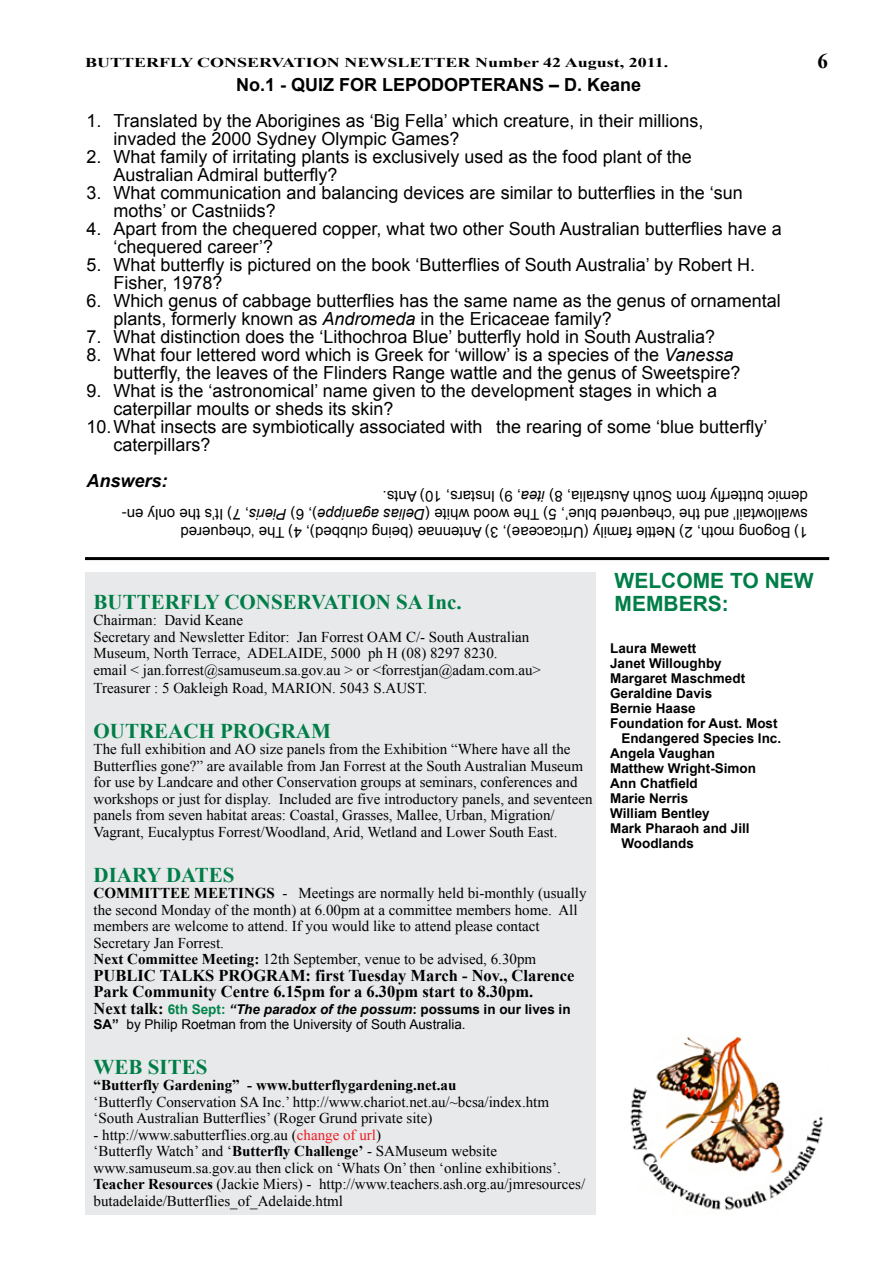
<style>
.page{position:relative;width:893px;height:1263px;background:#fff}
.page>*{position:absolute;margin:0;border:0;box-sizing:border-box;transform-origin:0 0}
.t1{font:700 21px "Times New Roman";color:#007e48}
.t2{font:700 21px/22.5px "Arial";color:#007e48}
.t3{font:700 21px "Times New Roman";color:#000}
.t4{font:18px/36px "Arial";color:#000;text-align:justify}
.t5{font:700 18px "Arial";color:#000}
.t6{font:italic 700 18px "Arial";color:#000}
.t7{font:700 16.5px/16.5px "Times New Roman";color:#000}
.t8{font:15px/16.5px "Times New Roman";color:#000}
.t9{font:15px/18px "Arial";color:#000}
.t10{font:700 15px "Times New Roman";color:#000}
.t11{font:700 13.5px "Arial";color:#000}
.t12{font:13.5px/15px "Arial";color:#000}
.t13{font:700 13.5px "Times New Roman";color:#000;scale:1.33 1}
.s1{font-style:italic}
.s2{font-weight:700}
.s3{font-family:"Times New Roman";font-weight:700;font-size:16.5px}
.s4{font-weight:700;color:#00844a}
.s5{font-weight:700;font-style:italic}
.s6{color:#ed1c24}
</style>
<div class="page">
<div style="left:85px;top:572px;width:510px;height:643px;background:#e8e9ea"></div>
<hr style="left:85px;top:557px;width:744px;height:3px;background:#000">
<img style="left:630px;top:1036px;width:193px;height:174px">
<p class="t13" style="left:85px;top:54px;width:440px">BUTTERFLY CONSERVATION NEWSLETTER Number 42 August, 2011.</p>
<h1 class="t3" style="left:818px;top:47px;width:12px">6</h1>
<p class="t5" style="left:236px;top:73px;width:407px">No.1 - QUIZ FOR LEPODOPTERANS – D. Keane</p>
<p class="t4" style="left:113px;top:103px;width:591px">Translated by the Aborigines as ‘Big Fella’ which creature, in their millions,</p>
<p class="t4" style="left:113px;top:121px;width:348px">invaded the 2000 Sydney Olympic Games?</p>
<p class="t4" style="left:113px;top:139px;width:580px">What family of irritating plants is exclusively used as the food plant of the</p>
<p class="t4" style="left:113px;top:157px;width:226px">Australian Admiral butterfly?</p>
<p class="t4" style="left:113px;top:175px;width:631px">What communication and balancing devices are similar to butterflies in the ‘sun</p>
<p class="t4" style="left:113px;top:193px;width:164px">moths’ or Castniids?</p>
<p class="t4" style="left:113px;top:211px;width:670px">Apart from the chequered copper, what two other South Australian butterflies have a</p>
<p class="t4" style="left:113px;top:229px;width:161px">‘chequered career’?</p>
<p class="t4" style="left:113px;top:247px;width:643px">What butterfly is pictured on the book ‘Butterflies of South Australia’ by Robert H.</p>
<p class="t4" style="left:113px;top:265px;width:111px">Fisher, 1978?</p>
<p class="t4" style="left:113px;top:283px;width:669px">Which genus of cabbage butterflies has the same name as the genus of ornamental</p>
<p class="t4" style="left:113px;top:301px;width:500px">plants, formerly known as <span class="s1">Andromeda</span> in the Ericaceae family?</p>
<p class="t4" style="left:113px;top:319px;width:603px">What distinction does the ‘Lithochroa Blue’ butterfly hold in South Australia?</p>
<p class="t4" style="left:113px;top:337px;width:621px">What four lettered word which is Greek for ‘willow’ is a species of the <span class="s1">Vanessa</span></p>
<p class="t4" style="left:113px;top:355px;width:628px">butterfly, the leaves of the Flinders Range wattle and the genus of Sweetspire?</p>
<p class="t4" style="left:113px;top:373px;width:605px">What is the ‘astronomical’ name given to the development stages in which a</p>
<p class="t4" style="left:113px;top:391px;width:282px">caterpillar moults or sheds its skin?</p>
<p class="t4" style="left:86px;top:409px;width:682px">10.What insects are symbiotically associated with the rearing of some ‘blue butterfly’</p>
<p class="t4" style="left:113px;top:427px;width:99px">caterpillars?</p>
<p class="t6" style="left:86px;top:469px;width:83px">Answers:</p>
<p class="t4" style="left:86px;top:103px;width:17px">1.<br>2.<br>3.<br>4.<br>5.<br>6.<br>7.</p>
<p class="t4" style="left:86px;top:337px;width:17px">8.<br>9.</p>
<p class="t9" style="left:808px;top:541px;width:687px;rotate:-180deg">1) Bogong moth, 2) Nettle family (Urticaceae), 3) Antennae (being clubbed), 4) The ‘chequered swallowtail’ and the ‘chequered blue’, 5) The wood white (<span class="s1">Delias aganippe</span>), 6) <span class="s1">Pieris</span>, 7) It’s the only en&shy;demic butterfly from South Australia, 8) <span class="s1">itea</span>, 9) Instars, 10) Ants.</p>
<h1 class="t1" style="left:94px;top:587px;width:370px">BUTTERFLY CONSERVATION SA Inc.</h1>
<p class="t8" style="left:94px;top:612px;width:449px">Chairman: David Keane<br>Secretary and Newsletter Editor: Jan Forrest OAM C/- South Australian Museum, North Terrace, ADELAIDE, 5000 ph H (08) 8297 8230.<br>email &lt; jan.forrest@samuseum.sa.gov.au &gt; or &lt;forrestjan@adam.com.au&gt;</p>
<p class="t8" style="left:94px;top:679px;width:335px">Treasurer : 5 Oakleigh Road, MARION. 5043 S.AUST.</p>
<h1 class="t1" style="left:94px;top:716px;width:239px">OUTREACH PROGRAM</h1>
<p class="t8" style="left:94px;top:741px;width:500px">The full exhibition and AO size panels from the Exhibition “Where have all the Butterflies gone?” are available from Jan Forrest at the South Australian Museum for use by Landcare and other Conservation groups at seminars, conferences and workshops or just for display. Included are five introductory panels, and seventeen panels from seven habitat areas: Coastal, Grasses, Mallee, Urban, Migration/ Vagrant, Eucalyptus Forrest/Woodland, Arid, Wetland and Lower South East.</p>
<h1 class="t1" style="left:94px;top:860px;width:143px">DIARY DATES</h1>
<p class="t8" style="left:94px;top:885px;width:494px"><span class="s2">COMMITTEE MEETINGS</span> - Meetings are normally held bi-monthly (usually the second Monday of the month) at 6.00pm at a committee members home. All members are welcome to attend. If you would like to attend please contact Secretary Jan Forrest.<br><span class="s2">Next Committee Meeting:</span> 12th September, venue to be advised, 6.30pm</p>
<p class="t7" style="left:94px;top:966px;width:482px">PUBLIC TALKS PROGRAM: first Tuesday March - Nov., Clarence<br>Park Community Centre 6.15pm for a 6.30pm start to 8.30pm.</p>
<p class="t12" style="left:94px;top:1002px;width:479px"><span class="s3">Next talk:</span> <span class="s4">6th Sept:</span> <span class="s5">“The paradox of the possum</span><span class="s2">: possums in our lives in<br>SA”</span> by Philip Roetman from the University of South Australia.</p>
<h1 class="t1" style="left:94px;top:1052px;width:115px">WEB SITES</h1>
<p class="t10" style="left:94px;top:1075px;width:364px">“Butterfly Gardening” - www.butterflygardening.net.au</p>
<p class="t8" style="left:94px;top:1093px;width:457px">‘Butterfly Conservation SA Inc.’ http://www.chariot.net.au/~bcsa/index.htm ‘South Australian Butterflies’ (Roger Grund private site)</p>
<p class="t8" style="left:94px;top:1126px;width:493px">- http://www.sabutterflies.org.au (<span class="s6">change of url</span>)<br>‘Butterfly Watch’ and ‘<span class="s2">Butterfly Challenge’</span> - SAMuseum website www.samuseum.sa.gov.au then click on ‘Whats On’ then ‘online exhibitions’.<br><span class="s2">Teacher Resources</span> (Jackie Miers) - http://www.teachers.ash.org.au/jmresources/ butadelaide/Butterflies_of_Adelaide.html</p>
<h1 class="t2" style="left:614px;top:570px;width:201px">WELCOME TO NEW<br>MEMBERS:</h1>
<p class="t11" style="left:610px;top:639px;width:88px">Laura Mewett</p>
<p class="t11" style="left:610px;top:654px;width:113px">Janet Willoughby</p>
<p class="t11" style="left:610px;top:669px;width:137px">Margaret Maschmedt</p>
<p class="t11" style="left:610px;top:684px;width:104px">Geraldine Davis</p>
<p class="t11" style="left:610px;top:699px;width:87px">Bernie Haase</p>
<p class="t11" style="left:610px;top:714px;width:169px">Foundation for Aust. Most</p>
<p class="t11" style="left:621px;top:729px;width:161px">Endangered Species Inc.</p>
<p class="t11" style="left:610px;top:744px;width:107px">Angela Vaughan</p>
<p class="t11" style="left:610px;top:759px;width:148px">Matthew Wright-Simon</p>
<p class="t11" style="left:610px;top:774px;width:89px">Ann Chatfield</p>
<p class="t11" style="left:610px;top:789px;width:80px">Marie Nerris</p>
<p class="t11" style="left:610px;top:804px;width:101px">William Bentley</p>
<p class="t11" style="left:610px;top:819px;width:141px">Mark Pharaoh and Jill</p>
<p class="t11" style="left:621px;top:834px;width:74px">Woodlands</p>
</div>
